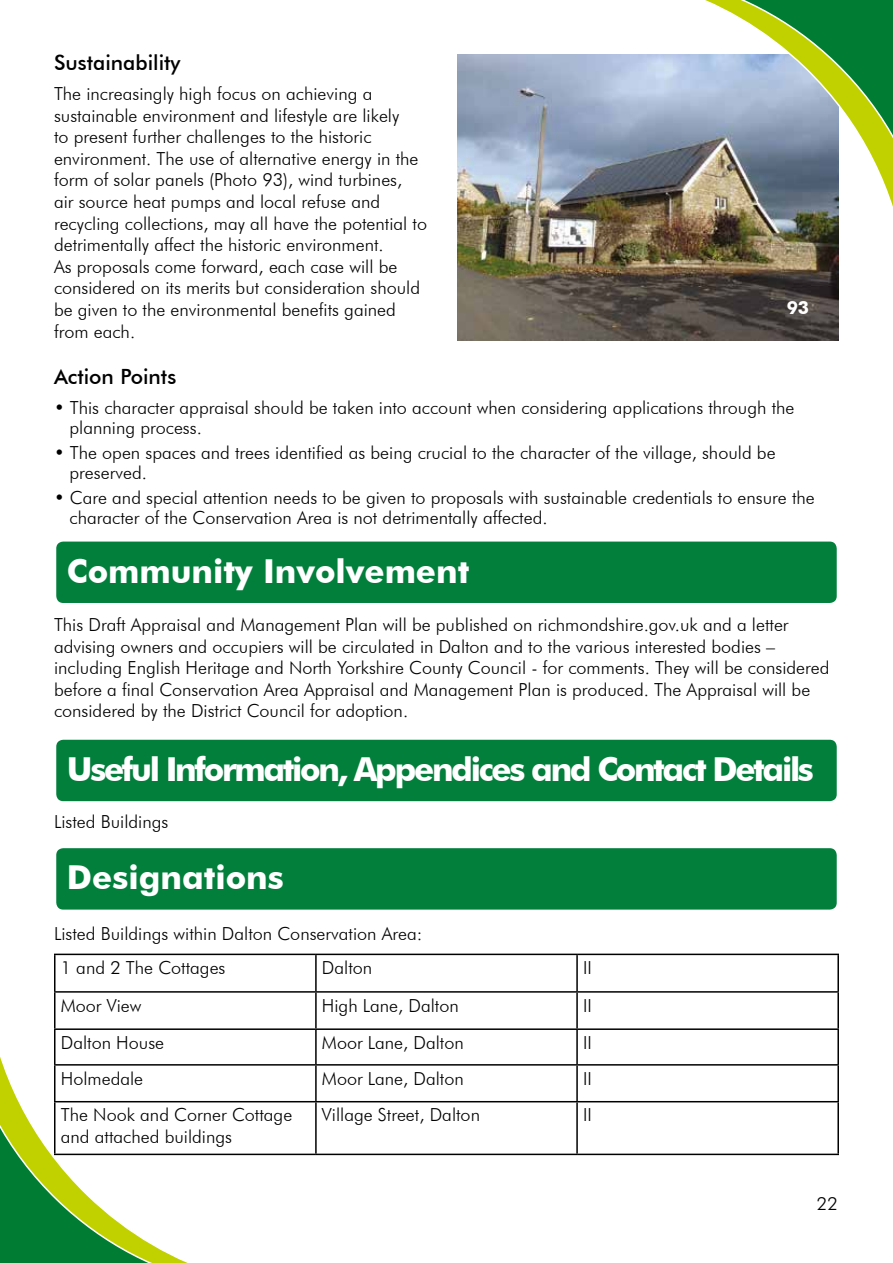
<style>
.page{position:relative;width:893px;height:1263px;background:#fff}
.page>*{position:absolute;margin:0;border:0;box-sizing:border-box;transform-origin:0 0}
.t1{font:700 33px "Futura BT";letter-spacing:-.07em;color:#fff}
.t2{font:700 33px "Futura BT";color:#fff}
.t3{font:500 21px "Futura BT";color:#000}
.t4{font:300 18px/21.6px "Futura BT";color:#000}
.t5{font:700 18px "Futura BT";color:#fff}
</style>
<div class="page">
<div style="left:55px;top:847px;width:783px;height:64px;background:#037f3c;border-radius:9px"></div>
<div style="left:53px;top:845px;width:787px;height:67px;border:3px solid #fff;border-radius:9px"></div>
<div style="left:55px;top:738px;width:783px;height:65px;background:#037f3c;border-radius:9px"></div>
<div style="left:53px;top:737px;width:787px;height:67px;border:3px solid #fff;border-radius:9px"></div>
<div style="left:55px;top:540px;width:783px;height:64px;background:#037f3c;border-radius:9px"></div>
<div style="left:53px;top:539px;width:787px;height:67px;border:3px solid #fff;border-radius:9px"></div>
<svg style="left:0;top:1057px;width:228px;height:206px"></svg>
<div style="left:54px;top:954px;width:785px;height:201px;background:#fff"></div>
<hr style="left:54px;top:954px;width:262px;height:1px;background:#000">
<hr style="left:54px;top:955px;width:2px;height:36px;background:#000">
<hr style="left:316px;top:954px;width:261px;height:1px;background:#000">
<hr style="left:315px;top:955px;width:2px;height:36px;background:#000">
<hr style="left:577px;top:954px;width:262px;height:1px;background:#000">
<hr style="left:576px;top:955px;width:2px;height:36px;background:#000">
<hr style="left:837px;top:955px;width:2px;height:36px;background:#000">
<hr style="left:54px;top:991px;width:262px;height:2px;background:#000">
<hr style="left:54px;top:993px;width:2px;height:35px;background:#000">
<hr style="left:316px;top:991px;width:261px;height:2px;background:#000">
<hr style="left:315px;top:993px;width:2px;height:35px;background:#000">
<hr style="left:577px;top:991px;width:262px;height:2px;background:#000">
<hr style="left:576px;top:993px;width:2px;height:35px;background:#000">
<hr style="left:837px;top:993px;width:2px;height:35px;background:#000">
<hr style="left:54px;top:1028px;width:262px;height:2px;background:#000">
<hr style="left:54px;top:1030px;width:2px;height:34px;background:#000">
<hr style="left:316px;top:1028px;width:261px;height:2px;background:#000">
<hr style="left:315px;top:1030px;width:2px;height:34px;background:#000">
<hr style="left:577px;top:1028px;width:262px;height:2px;background:#000">
<hr style="left:576px;top:1030px;width:2px;height:34px;background:#000">
<hr style="left:837px;top:1030px;width:2px;height:34px;background:#000">
<hr style="left:54px;top:1064px;width:262px;height:1px;background:#000">
<hr style="left:54px;top:1065px;width:2px;height:36px;background:#000">
<hr style="left:316px;top:1064px;width:261px;height:1px;background:#000">
<hr style="left:315px;top:1065px;width:2px;height:36px;background:#000">
<hr style="left:577px;top:1064px;width:262px;height:1px;background:#000">
<hr style="left:576px;top:1065px;width:2px;height:36px;background:#000">
<hr style="left:837px;top:1065px;width:2px;height:36px;background:#000">
<hr style="left:54px;top:1101px;width:262px;height:1px;background:#000">
<hr style="left:54px;top:1102px;width:2px;height:51px;background:#000">
<hr style="left:316px;top:1101px;width:261px;height:1px;background:#000">
<hr style="left:315px;top:1102px;width:2px;height:51px;background:#000">
<hr style="left:577px;top:1101px;width:262px;height:1px;background:#000">
<hr style="left:576px;top:1102px;width:2px;height:51px;background:#000">
<hr style="left:837px;top:1102px;width:2px;height:51px;background:#000">
<hr style="left:54px;top:1153px;width:262px;height:2px;background:#000">
<hr style="left:316px;top:1153px;width:261px;height:2px;background:#000">
<hr style="left:577px;top:1153px;width:262px;height:2px;background:#000">
<img style="left:457px;top:54px;width:382px;height:286px">
<img style="left:665px;top:0;width:228px;height:266px">
<p class="t3" style="left:54px;top:50px;width:128px">Sustainability</p>
<p class="t4" style="left:54px;top:83px;width:375px">The increasingly high focus on achieving a sustainable environment and lifestyle are likely<br>to present further challenges to the historic environment. The use of alternative energy in the form of solar panels (Photo 93), wind turbines,<br>air source heat pumps and local refuse and recycling collections, may all have the potential to detrimentally affect the historic environment.<br>As proposals come forward, each case will be considered on its merits but consideration should be given to the environmental benefits gained from each.</p>
<p class="t3" style="left:54px;top:364px;width:124px">Action Points</p>
<p class="t4" style="left:70px;top:398px;width:726px;line-height:19.5px;text-indent:-16px">• This character appraisal should be taken into account when considering applications through the planning process.</p>
<p class="t4" style="left:70px;top:443px;width:708px;line-height:19.5px;text-indent:-16px">• The open spaces and trees identified as being crucial to the character of the village, should be preserved.</p>
<p class="t4" style="left:70px;top:488px;width:747px;line-height:19.5px;text-indent:-16px">• Care and special attention needs to be given to proposals with sustainable credentials to ensure the character of the Conservation Area is not detrimentally affected.</p>
<h1 class="t2" style="left:67px;top:551px;width:404px">Community Involvement</h1>
<p class="t4" style="left:54px;top:614px;width:777px">This Draft Appraisal and Management Plan will be published on richmondshire.gov.uk and a letter advising owners and occupiers will be circulated in Dalton and to the various interested bodies – including English Heritage and North Yorkshire County Council - for comments. They will be considered before a final Conservation Area Appraisal and Management Plan is produced. The Appraisal will be considered by the District Council for adoption.</p>
<h1 class="t1" style="left:67px;top:749px;width:748px">Useful Information, Appendices and Contact Details</h1>
<p class="t4" style="left:54px;top:811px;width:116px">Listed Buildings</p>
<h1 class="t2" style="left:67px;top:857px;width:218px">Designations</h1>
<p class="t4" style="left:61px;top:916px;width:363px;line-height:34.2px;text-indent:-7px">Listed Buildings within Dalton Conservation Area:<br>1 and 2 The Cottages</p>
<p class="t5" style="left:787px;top:297px;width:24px">93</p>
<p class="t4" style="left:322px;top:957px;width:52px">Dalton</p>
<p class="t4" style="left:583px;top:957px;width:10px">II</p>
<p class="t4" style="left:61px;top:994px;width:82px">Moor View</p>
<p class="t4" style="left:322px;top:994px;width:138px">High Lane, Dalton</p>
<p class="t4" style="left:583px;top:994px;width:10px">II</p>
<p class="t4" style="left:61px;top:1031px;width:105px">Dalton House</p>
<p class="t4" style="left:322px;top:1031px;width:143px">Moor Lane, Dalton</p>
<p class="t4" style="left:583px;top:1031px;width:10px">II</p>
<p class="t4" style="left:61px;top:1067px;width:84px">Holmedale</p>
<p class="t4" style="left:322px;top:1067px;width:143px">Moor Lane, Dalton</p>
<p class="t4" style="left:583px;top:1067px;width:10px">II</p>
<p class="t4" style="left:61px;top:1104px;width:233px">The Nook and Corner Cottage and attached buildings</p>
<p class="t4" style="left:322px;top:1104px;width:160px">Village Street, Dalton</p>
<p class="t4" style="left:583px;top:1104px;width:10px">II</p>
<p class="t4" style="left:817px;top:1192px;width:22px">22</p>
</div>
